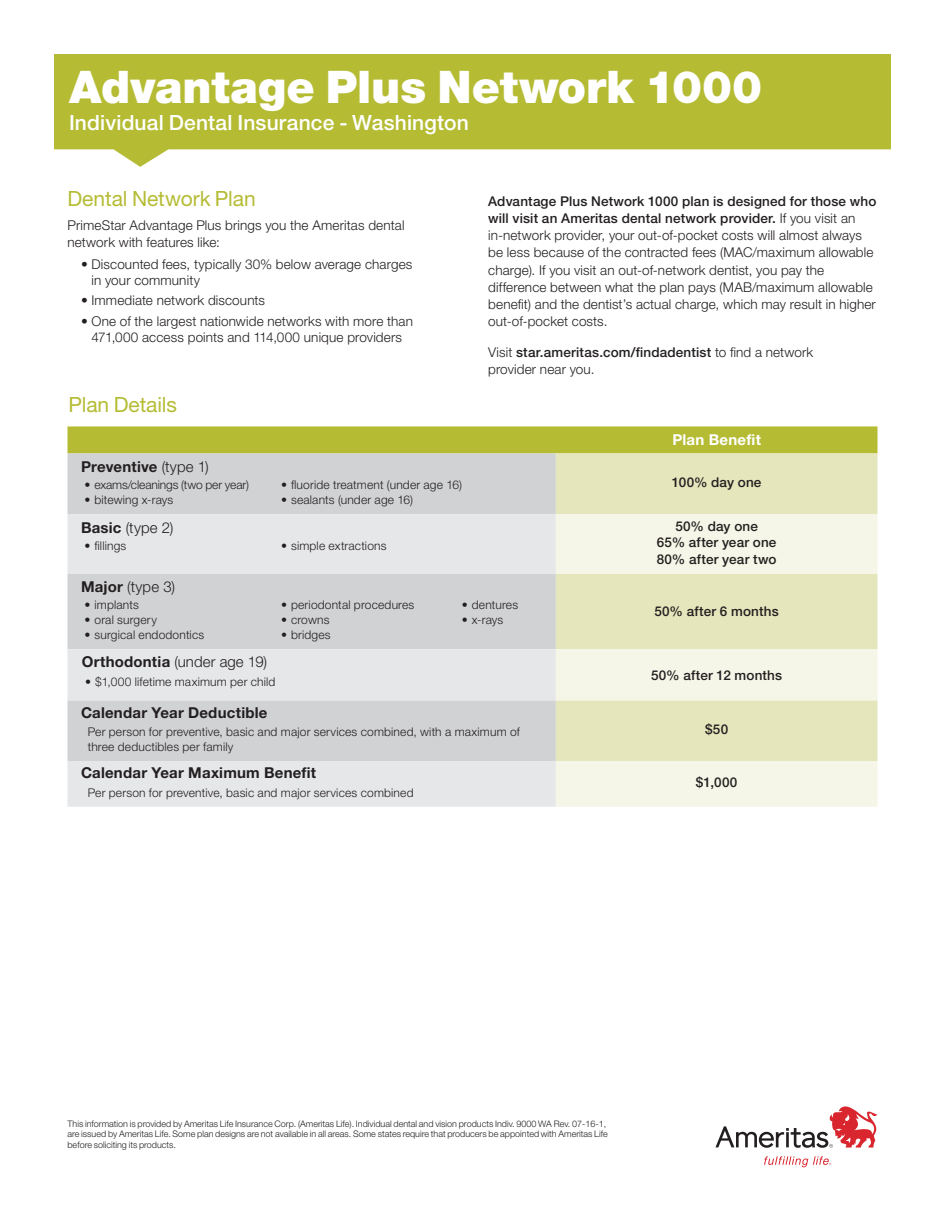
<style>
.page{position:relative;width:945px;height:1215px;background:#fff}
.page>*{position:absolute;margin:0;border:0;box-sizing:border-box;transform-origin:0 0}
.t1{font:900 45px "Helvetica Neue LT Std";color:#fff}
.t2{font:500 21px "Helvetica Neue LT Std";letter-spacing:.01em;color:#fff}
.t3{font:21px "Helvetica Neue LT Std";color:#b5bc34}
.t4{font:700 15px "Helvetica Neue LT Std";letter-spacing:.015em;color:#231f20}
.t5{font:300 15px "Helvetica Neue LT Std";letter-spacing:.01em;color:#231f20}
.t6{font:700 15px "Helvetica Neue LT Std";letter-spacing:.015em;color:#fff}
.t7{font:300 13.5px/17.2px "Helvetica Neue LT Std";letter-spacing:.01em;color:#231f20}
.t8{font:500 13.5px/16.5px "Helvetica Neue LT Std";letter-spacing:.01em;color:#231f20;text-align:center}
.t9{font:300 12px/15px "Helvetica Neue LT Std";letter-spacing:.015em;color:#231f20}
.t10{font:300 12px "Helvetica Neue LT Std";letter-spacing:-.01em;color:#231f20}
.t11{font:300 9px/10.5px "Helvetica Neue LT Std";color:#231f20}
.s1{font-weight:500}
.s2{font-weight:300}
.s3{font-weight:700}
</style>
<div class="page">
<div style="left:68px;top:426px;width:810px;height:27px;background:#b5bc34"></div>
<div style="left:68px;top:453px;width:488px;height:61px;background:#d1d2d4"></div>
<div style="left:556px;top:453px;width:322px;height:61px;background:#e5e6bc"></div>
<svg style="left:68px;top:514px;width:488px;height:293px;background:#dcdddf"></svg>
<svg style="left:556px;top:514px;width:322px;height:293px;background:#edeed3"></svg>
<svg style="left:54px;top:54px;width:837px;height:113px;background:#c0c652"></svg>
<svg style="left:764px;top:1156px;width:67px;height:11px"></svg>
<svg style="left:716px;top:1106px;width:162px;height:42px"></svg>
<h1 class="t1" style="left:69px;top:60px;width:695px">Advantage Plus Network 1000</h1>
<h2 class="t2" style="left:69px;top:110px;width:401px">Individual Dental Insurance - Washington</h2>
<h2 class="t3" style="left:68px;top:186px;width:190px">Dental Network Plan</h2>
<p class="t7" style="left:68px;top:216px;width:339px">PrimeStar Advantage Plus brings you the Ameritas dental network with features like:</p>
<p class="t7" style="left:92px;top:256px;width:322px;line-height:15.8px;text-indent:-11px">• Discounted fees, typically 30% below average charges in your community</p>
<p class="t7" style="left:81px;top:292px;width:186px">• Immediate network discounts</p>
<p class="t7" style="left:81px;top:313px;width:333px;line-height:15.8px;text-align:center">• One of the largest nationwide networks with more than<br>471,000 access points and 114,000 unique providers</p>
<h2 class="t3" style="left:69px;top:392px;width:110px">Plan Details</h2>
<p class="t7" style="left:488px;top:192px;width:390px"><span class="s1">Advantage Plus Network 1000 plan is designed for those who will visit an Ameritas dental network provider.</span> If you visit an in-network provider, your out-of-pocket costs will almost always be less because of the contracted fees (MAC/maximum allowable charge). If you visit an out-of-network dentist, you pay the difference between what the plan pays (MAB/maximum allowable benefit) and the dentist’s actual charge, which may result in higher out-of-pocket costs.</p>
<p class="t7" style="left:488px;top:343px;width:327px">Visit <span class="s1">star.ameritas.com/findadentist</span> to find a network provider near you.</p>
<p class="t6" style="left:672px;top:431px;width:90px">Plan Benefit</p>
<p class="t4" style="left:81px;top:458px;width:129px">Preventive <span class="s2">(type 1)</span></p>
<p class="t10" style="left:85px;top:478px;width:166px">• exams/cleanings (two per year)</p>
<p class="t8" style="left:672px;top:474px;width:91px">100% day one</p>
<p class="t9" style="left:85px;top:492px;width:90px">• bitewing x-rays</p>
<p class="t9" style="left:281px;top:477px;width:183px">• fluoride treatment (under age 16)</p>
<p class="t9" style="left:281px;top:492px;width:134px">• sealants (under age 16)</p>
<p class="t5" style="left:81px;top:519px;width:94px"><span class="s3">Basic</span> (type 2)</p>
<p class="t8" style="left:657px;top:517px;width:121px">50% day one<br>65% after year one<br>80% after year two</p>
<p class="t9" style="left:85px;top:538px;width:43px">• fillings</p>
<p class="t9" style="left:281px;top:538px;width:107px">• simple extractions</p>
<p class="t5" style="left:81px;top:578px;width:96px"><span class="s3">Major</span> (type 3)</p>
<p class="t9" style="left:85px;top:597px;width:56px">• implants</p>
<p class="t9" style="left:85px;top:612px;width:74px">• oral surgery</p>
<p class="t9" style="left:85px;top:627px;width:121px">• surgical endodontics</p>
<p class="t9" style="left:281px;top:597px;width:135px">• periodontal procedures</p>
<p class="t9" style="left:281px;top:612px;width:50px">• crowns</p>
<p class="t9" style="left:281px;top:627px;width:51px">• bridges</p>
<p class="t9" style="left:462px;top:597px;width:58px">• dentures</p>
<p class="t9" style="left:462px;top:612px;width:43px">• x-rays</p>
<p class="t8" style="left:655px;top:603px;width:126px">50% after 6 months</p>
<p class="t5" style="left:82px;top:652px;width:187px"><span class="s3">Orthodontia</span> (under age 19)</p>
<p class="t8" style="left:651px;top:666px;width:132px">50% after 12 months</p>
<p class="t9" style="left:85px;top:674px;width:192px">• $1,000 lifetime maximum per child</p>
<p class="t4" style="left:81px;top:703px;width:188px">Calendar Year Deductible</p>
<p class="t9" style="left:88px;top:724px;width:434px">Per person for preventive, basic and major services combined, with a maximum of three deductibles per family</p>
<p class="t8" style="left:705px;top:721px;width:25px">$50</p>
<p class="t4" style="left:81px;top:764px;width:237px">Calendar Year Maximum Benefit</p>
<p class="t9" style="left:88px;top:785px;width:327px">Per person for preventive, basic and major services combined</p>
<p class="t8" style="left:696px;top:774px;width:43px">$1,000</p>
<p class="t11" style="left:68px;top:1118px;width:542px">This information is provided by Ameritas Life Insurance Corp. (Ameritas Life). Individual dental and vision products Indiv. 9000 WA Rev. 07-16-1, are issued by Ameritas Life. Some plan designs are not available in all areas. Some states require that producers be appointed with Ameritas Life before soliciting its products.</p>
</div>
